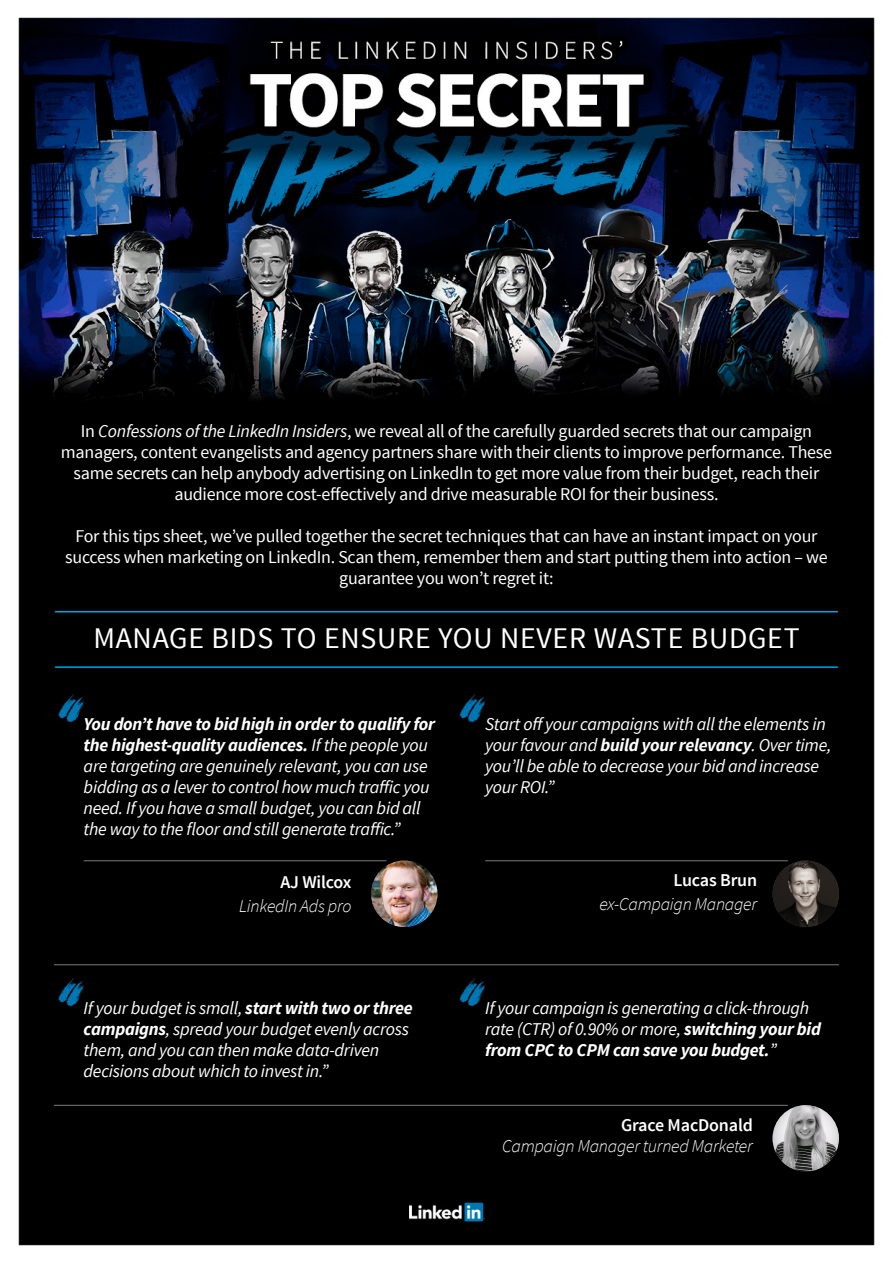
<style>
.page{position:relative;width:893px;height:1263px;background:#fff}
.page>*{position:absolute;margin:0;border:0;box-sizing:border-box;transform-origin:0 0}
.t1{font:49.5px "Road Rage";color:#0076b3}
.t2{font:30px "Source Sans Pro";letter-spacing:.025em;color:#fff}
.t3{font:italic 18px/21px "Source Sans Pro";letter-spacing:-.015em;color:#fff}
.t4{font:18px/21px "Source Sans Pro";letter-spacing:-.015em;color:#fff;text-align:center}
.t5{font:italic 300 18px "Source Sans Pro";letter-spacing:-.015em;color:#fff}
.t6{font:600 18px "Source Sans Pro";letter-spacing:-.01em;color:#fff}
.s1{font-style:italic}
.s2{font-weight:700}
</style>
<div class="page">
<img style="left:18px;top:17px;width:857px;height:1229px">
<img style="left:772px;top:1105px;width:67px;height:66px;border-radius:33px">
<hr style="left:54px;top:1105px;width:734px;height:1px;background:#787b7d">
<img style="left:772px;top:860px;width:67px;height:67px;border-radius:33px">
<hr style="left:485px;top:860px;width:303px;height:1px;background:#787b7d">
<img style="left:371px;top:860px;width:66px;height:67px;border-radius:33px">
<hr style="left:84px;top:860px;width:302px;height:1px;background:#787b7d">
<hr style="left:56px;top:611px;width:781px;height:1px;background:#00a3e2">
<hr style="left:56px;top:666px;width:781px;height:2px;background:#00a3e2">
<hr style="left:54px;top:964px;width:785px;height:1px;background:#787b7d">
<p class="t4" style="left:61px;top:420px;width:773px">In <span class="s1">Confessions of the LinkedIn Insiders</span>, we reveal all of the carefully guarded secrets that our campaign managers, content evangelists and agency partners share with their clients to improve performance. These same secrets can help anybody advertising on LinkedIn to get more value from their budget, reach their audience more cost-effectively and drive measurable ROI for their business.</p>
<p class="t4" style="left:65px;top:525px;width:764px">For this tips sheet, we’ve pulled together the secret techniques that can have an instant impact on your success when marketing on LinkedIn. Scan them, remember them and start putting them into action – we guarantee you won’t regret it:</p>
<h2 class="t2" style="left:93px;top:619px;width:708px">MANAGE BIDS TO ENSURE YOU NEVER WASTE BUDGET</h2>
<h1 class="t1" style="left:54px;top:677px;width:41px">“</h1>
<p class="t3" style="left:84px;top:713px;width:353px"><span class="s2">You don’t have to bid high in order to qualify for the highest-quality audiences.</span> If the people you are targeting are genuinely relevant, you can use bidding as a lever to control how much traffic you need. If you have a small budget, you can bid all the way to the floor and still generate traffic.”</p>
<p class="t6" style="left:280px;top:871px;width:73px">AJ Wilcox</p>
<p class="t5" style="left:239px;top:895px;width:114px">LinkedIn Ads pro</p>
<h1 class="t1" style="left:455px;top:677px;width:41px">“</h1>
<p class="t3" style="left:485px;top:713px;width:348px">Start off your campaigns with all the elements in your favour and <span class="s2">build your relevancy</span>. Over time, you’ll be able to decrease your bid and increase your ROI.”</p>
<p class="t6" style="left:673px;top:869px;width:85px">Lucas Brun</p>
<p class="t5" style="left:599px;top:893px;width:159px">ex-Campaign Manager</p>
<h1 class="t1" style="left:54px;top:961px;width:41px">“</h1>
<h1 class="t1" style="left:455px;top:961px;width:41px">“</h1>
<p class="t3" style="left:84px;top:998px;width:331px">If your budget is small, <span class="s2">start with two or three campaigns</span>, spread your budget evenly across them, and you can then make data-driven decisions about which to invest in.”</p>
<p class="t3" style="left:485px;top:998px;width:337px">If your campaign is generating a click-through rate (CTR) of 0.90% or more, <span class="s2">switching your bid from CPC to CPM can save you budget.</span>”</p>
<p class="t6" style="left:621px;top:1114px;width:133px">Grace MacDonald</p>
<p class="t5" style="left:502px;top:1135px;width:252px">Campaign Manager turned Marketer</p>
</div>
